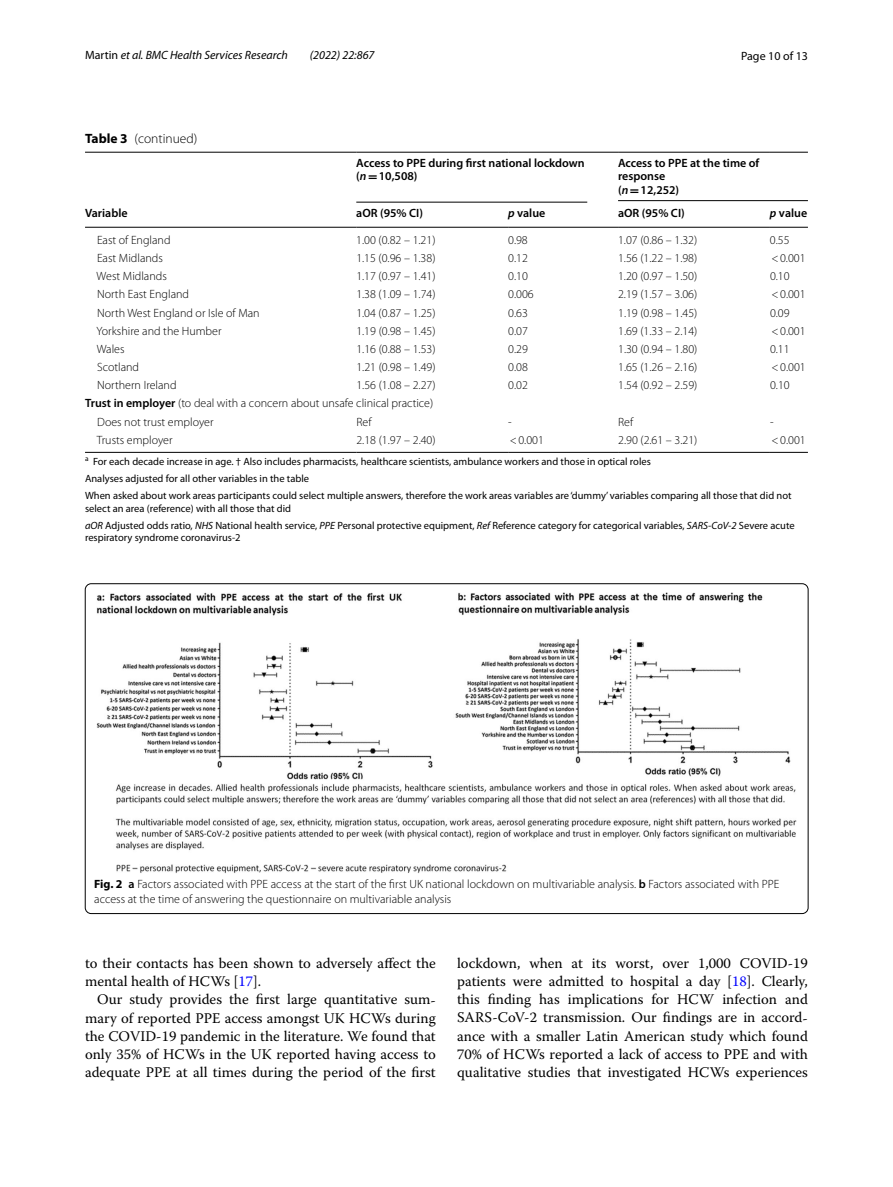
<style>
.page{position:relative;width:893px;height:1187px;background:#fff}
.page>*{position:absolute;margin:0;border:0;box-sizing:border-box;transform-origin:0 0}
.t1{font:14.7px/18px "Warnock Pro";color:#000;text-align:justify}
.t2{font:300 13.5px "Myriad Pro";color:#000}
.t3{font:300 12px/18.1px "Myriad Pro";color:#000}
.t4{font:600 12px/13.5px "Myriad Pro";color:#000}
.t5{font:italic 12px "Myriad Pro";color:#000}
.t6{font:12px "Myriad Pro";color:#000}
.t7{font:10.5px/17px "Myriad Pro";color:#000}
.s1{font-style:normal}
.s2{font-weight:700}
.s3{font-style:italic}
.s4{font-family:"SPSMTSYB Bold";font-weight:400}
.s5{font-weight:600}
.s6{color:#00f}
</style>
<div class="page">
<hr style="left:85px;top:152px;width:271px;height:1px;background:#000">
<hr style="left:356px;top:152px;width:152px;height:1px;background:#000">
<hr style="left:508px;top:152px;width:110px;height:1px;background:#000">
<hr style="left:618px;top:152px;width:152px;height:1px;background:#000">
<hr style="left:770px;top:152px;width:38px;height:1px;background:#000">
<hr style="left:85px;top:227px;width:271px;height:1px;background:#000">
<hr style="left:356px;top:227px;width:152px;height:1px;background:#000">
<hr style="left:508px;top:227px;width:110px;height:1px;background:#000">
<hr style="left:618px;top:227px;width:152px;height:1px;background:#000">
<hr style="left:770px;top:227px;width:38px;height:1px;background:#000">
<hr style="left:85px;top:452px;width:271px;height:1px;background:#000">
<hr style="left:356px;top:452px;width:152px;height:1px;background:#000">
<hr style="left:508px;top:452px;width:110px;height:1px;background:#000">
<hr style="left:618px;top:452px;width:152px;height:1px;background:#000">
<hr style="left:770px;top:452px;width:38px;height:1px;background:#000">
<hr style="left:356px;top:202px;width:231px;height:1px;background:#000">
<hr style="left:618px;top:200px;width:190px;height:1px;background:#000">
<img style="left:96px;top:592px;width:701px;height:281px">
<p class="t5" style="left:85px;top:48px;width:204px"><span class="s1">Martin</span> et al. BMC Health Services Research</p>
<p class="t5" style="left:310px;top:48px;width:66px">(2022) 22:867</p>
<p class="t6" style="left:741px;top:48px;width:68px">Page 10 of 13</p>
<p class="t2" style="left:85px;top:131px;width:114px"><span class="s2">Table 3</span> (continued)</p>
<p class="t4" style="left:356px;top:155px;width:230px">Access to PPE during first national lockdown (<span class="s3">n</span><span class="s4">=</span>10,508)</p>
<p class="t4" style="left:618px;top:155px;width:143px">Access to PPE at the time of response<br>(<span class="s3">n</span><span class="s4">=</span>12,252)</p>
<p class="t4" style="left:85px;top:206px;width:44px">Variable</p>
<p class="t4" style="left:356px;top:206px;width:68px">aOR (95% CI)</p>
<p class="t4" style="left:508px;top:206px;width:39px"><span class="s3">p</span> value</p>
<p class="t4" style="left:618px;top:206px;width:68px">aOR (95% CI)</p>
<p class="t4" style="left:770px;top:206px;width:39px"><span class="s3">p</span> value</p>
<p class="t3" style="left:97px;top:231px;width:75px">East of England</p>
<p class="t3" style="left:356px;top:231px;width:81px">1.00 (0.82 – 1.21)</p>
<p class="t3" style="left:508px;top:231px;width:21px">0.98</p>
<p class="t3" style="left:618px;top:231px;width:81px">1.07 (0.86 – 1.32)</p>
<p class="t3" style="left:770px;top:231px;width:21px">0.55</p>
<p class="t3" style="left:97px;top:249px;width:67px">East Midlands</p>
<p class="t3" style="left:356px;top:249px;width:81px">1.15 (0.96 – 1.38)</p>
<p class="t3" style="left:508px;top:249px;width:21px">0.12</p>
<p class="t3" style="left:618px;top:249px;width:81px">1.56 (1.22 – 1.98)</p>
<p class="t3" style="left:771px;top:249px;width:36px">&lt;0.001</p>
<p class="t3" style="left:97px;top:267px;width:72px">West Midlands</p>
<p class="t3" style="left:356px;top:267px;width:81px">1.17 (0.97 – 1.41)</p>
<p class="t3" style="left:508px;top:267px;width:21px">0.10</p>
<p class="t3" style="left:618px;top:267px;width:81px">1.20 (0.97 – 1.50)</p>
<p class="t3" style="left:770px;top:267px;width:21px">0.10</p>
<p class="t3" style="left:97px;top:285px;width:94px">North East England</p>
<p class="t3" style="left:356px;top:285px;width:81px">1.38 (1.09 – 1.74)</p>
<p class="t3" style="left:508px;top:285px;width:27px">0.006</p>
<p class="t3" style="left:618px;top:285px;width:81px">2.19 (1.57 – 3.06)</p>
<p class="t3" style="left:771px;top:285px;width:36px">&lt;0.001</p>
<p class="t3" style="left:97px;top:304px;width:164px">North West England or Isle of Man</p>
<p class="t3" style="left:356px;top:304px;width:81px">1.04 (0.87 – 1.25)</p>
<p class="t3" style="left:508px;top:304px;width:21px">0.63</p>
<p class="t3" style="left:618px;top:304px;width:81px">1.19 (0.98 – 1.45)</p>
<p class="t3" style="left:770px;top:304px;width:21px">0.09</p>
<p class="t3" style="left:97px;top:322px;width:127px">Yorkshire and the Humber</p>
<p class="t3" style="left:356px;top:322px;width:81px">1.19 (0.98 – 1.45)</p>
<p class="t3" style="left:508px;top:322px;width:21px">0.07</p>
<p class="t3" style="left:618px;top:322px;width:81px">1.69 (1.33 – 2.14)</p>
<p class="t3" style="left:771px;top:322px;width:36px">&lt;0.001</p>
<p class="t3" style="left:97px;top:340px;width:29px">Wales</p>
<p class="t3" style="left:356px;top:340px;width:81px">1.16 (0.88 – 1.53)</p>
<p class="t3" style="left:508px;top:340px;width:21px">0.29</p>
<p class="t3" style="left:618px;top:340px;width:81px">1.30 (0.94 – 1.80)</p>
<p class="t3" style="left:770px;top:340px;width:21px">0.11</p>
<p class="t3" style="left:97px;top:358px;width:44px">Scotland</p>
<p class="t3" style="left:356px;top:358px;width:81px">1.21 (0.98 – 1.49)</p>
<p class="t3" style="left:508px;top:358px;width:21px">0.08</p>
<p class="t3" style="left:618px;top:358px;width:81px">1.65 (1.26 – 2.16)</p>
<p class="t3" style="left:771px;top:358px;width:36px">&lt;0.001</p>
<p class="t3" style="left:97px;top:376px;width:81px">Northern Ireland</p>
<p class="t3" style="left:356px;top:376px;width:81px">1.56 (1.08 – 2.27)</p>
<p class="t3" style="left:508px;top:376px;width:21px">0.02</p>
<p class="t3" style="left:618px;top:376px;width:81px">1.54 (0.92 – 2.59)</p>
<p class="t3" style="left:770px;top:376px;width:21px">0.10</p>
<p class="t3" style="left:97px;top:394px;width:338px;text-indent:-12px"><span class="s5">Trust in employer</span> (to deal with a concern about unsafe clinical practice)<br>Does not trust employer</p>
<p class="t3" style="left:356px;top:412px;width:17px">Ref</p>
<p class="t3" style="left:508px;top:412px;width:5px">-</p>
<p class="t3" style="left:618px;top:412px;width:17px">Ref</p>
<p class="t3" style="left:770px;top:412px;width:5px">-</p>
<p class="t3" style="left:97px;top:431px;width:77px">Trusts employer</p>
<p class="t3" style="left:356px;top:431px;width:81px">2.18 (1.97 – 2.40)</p>
<p class="t3" style="left:510px;top:431px;width:36px">&lt;0.001</p>
<p class="t3" style="left:618px;top:431px;width:81px">2.90 (2.61 – 3.21)</p>
<p class="t3" style="left:772px;top:431px;width:36px">&lt;0.001</p>
<p class="t7" style="left:85px;top:452px;width:708px"><sup>a</sup> For each decade increase in age. † Also includes pharmacists, healthcare scientists, ambulance workers and those in optical roles<br>Analyses adjusted for all other variables in the table<br>When asked about work areas participants could select multiple answers, therefore the work areas variables are ‘dummy’ variables comparing all those that did not</p>
<p class="t7" style="left:85px;top:499px;width:711px">select an area (reference) with all those that did<br><span class="s3">aOR</span> Adjusted odds ratio, <span class="s3">NHS</span> National health service, <span class="s3">PPE</span> Personal protective equipment, <span class="s3">Ref</span> Reference category for categorical variables, <span class="s3">SARS-CoV-2</span> Severe acute</p>
<p class="t7" style="left:85px;top:529px;width:157px">respiratory syndrome coronavirus-2</p>
<p class="t3" style="left:94px;top:876px;width:687px;line-height:15px"><span class="s2">Fig. 2</span> <span class="s5">a</span> Factors associated with PPE access at the start of the first UK national lockdown on multivariable analysis. <span class="s5">b</span> Factors associated with PPE access at the time of answering the questionnaire on multivariable analysis</p>
<p class="t1" style="left:85px;top:954px;width:352px">to their contacts has been shown to adversely affect the mental health of HCWs [<span class="s6">17</span>].</p>
<p class="t1" style="left:85px;top:990px;width:352px;text-indent:12px">Our study provides the first large quantitative sum&shy;mary of reported PPE access amongst UK HCWs during the COVID-19 pandemic in the literature. We found that only 35% of HCWs in the UK reported having access to adequate PPE at all times during the period of the first</p>
<p class="t1" style="left:457px;top:954px;width:352px">lockdown, when at its worst, over 1,000 COVID-19 patients were admitted to hospital a day [<span class="s6">18</span>]. Clearly, this finding has implications for HCW infection and SARS-CoV-2 transmission. Our findings are in accord&shy;ance with a smaller Latin American study which found 70% of HCWs reported a lack of access to PPE and with qualitative studies that investigated HCWs experiences</p>
</div>
